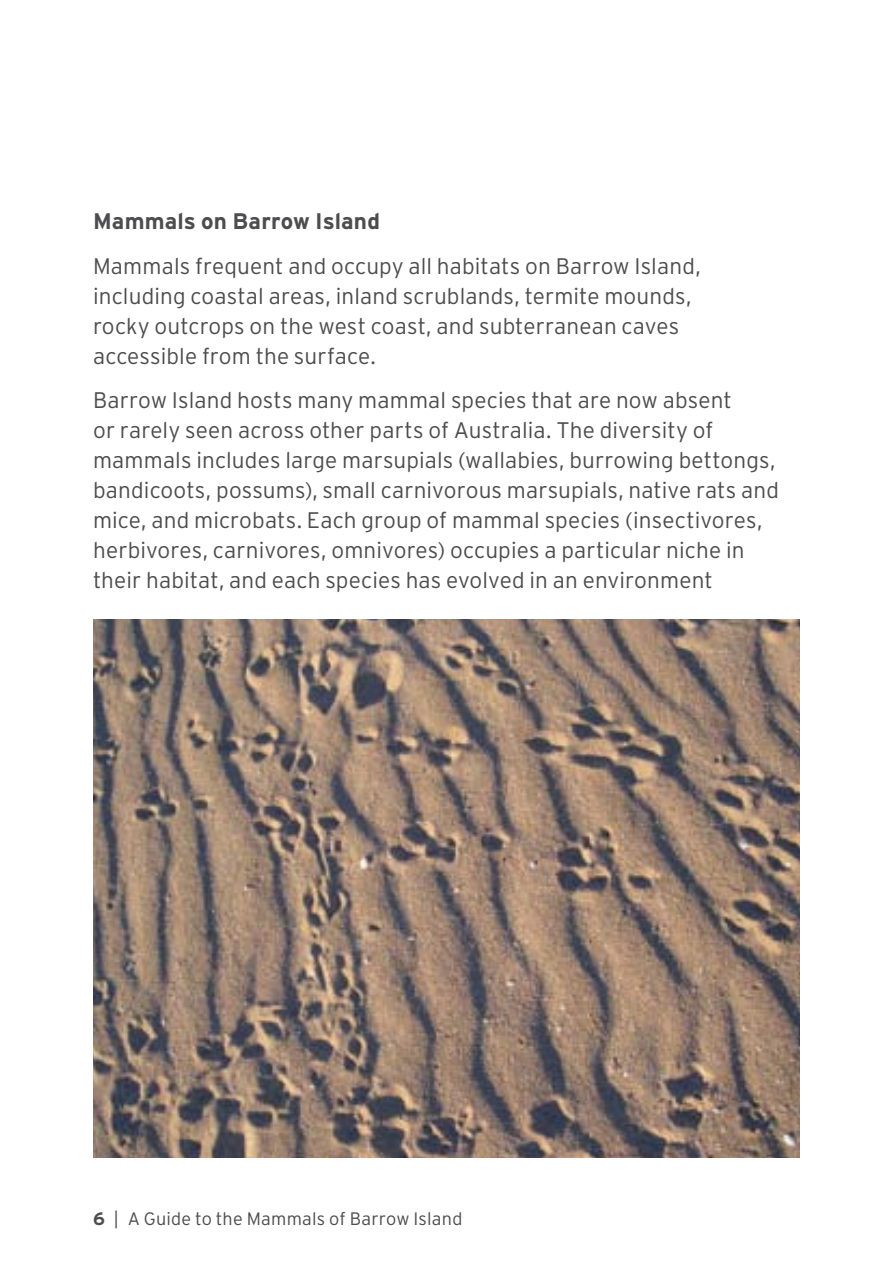
<style>
.page{position:relative;width:893px;height:1263px;background:#fff}
.page>*{position:absolute;margin:0;border:0;box-sizing:border-box;transform-origin:0 0}
.t1{font:300 22.5px/30px "Interstate";letter-spacing:.005em;color:#4d4d4f}
.t2{font:700 22.5px "Interstate";letter-spacing:.005em;color:#4d4d4f}
.t3{font:300 18px "Interstate";letter-spacing:.015em;color:#4d4d4f}
.s1{font-weight:700}
</style>
<div class="page">
<img style="left:93px;top:620px;width:707px;height:538px">
<p class="t2" style="left:93px;top:208px;width:288px">Mammals on Barrow Island</p>
<p class="t1" style="left:93px;top:250px;width:609px">Mammals frequent and occupy all habitats on Barrow Island, including coastal areas, inland scrublands, termite mounds, rocky outcrops on the west coast, and subterranean caves accessible from the surface.</p>
<p class="t1" style="left:93px;top:385px;width:688px">Barrow Island hosts many mammal species that are now absent<br>or rarely seen across other parts of Australia. The diversity of mammals includes large marsupials (wallabies, burrowing bettongs, bandicoots, possums), small carnivorous marsupials, native rats and mice, and microbats. Each group of mammal species (insectivores, herbivores, carnivores, omnivores) occupies a particular niche in their habitat, and each species has evolved in an environment</p>
<p class="t3" style="left:93px;top:1208px;width:371px"><span class="s1">6</span> | A Guide to the Mammals of Barrow Island</p>
</div>
